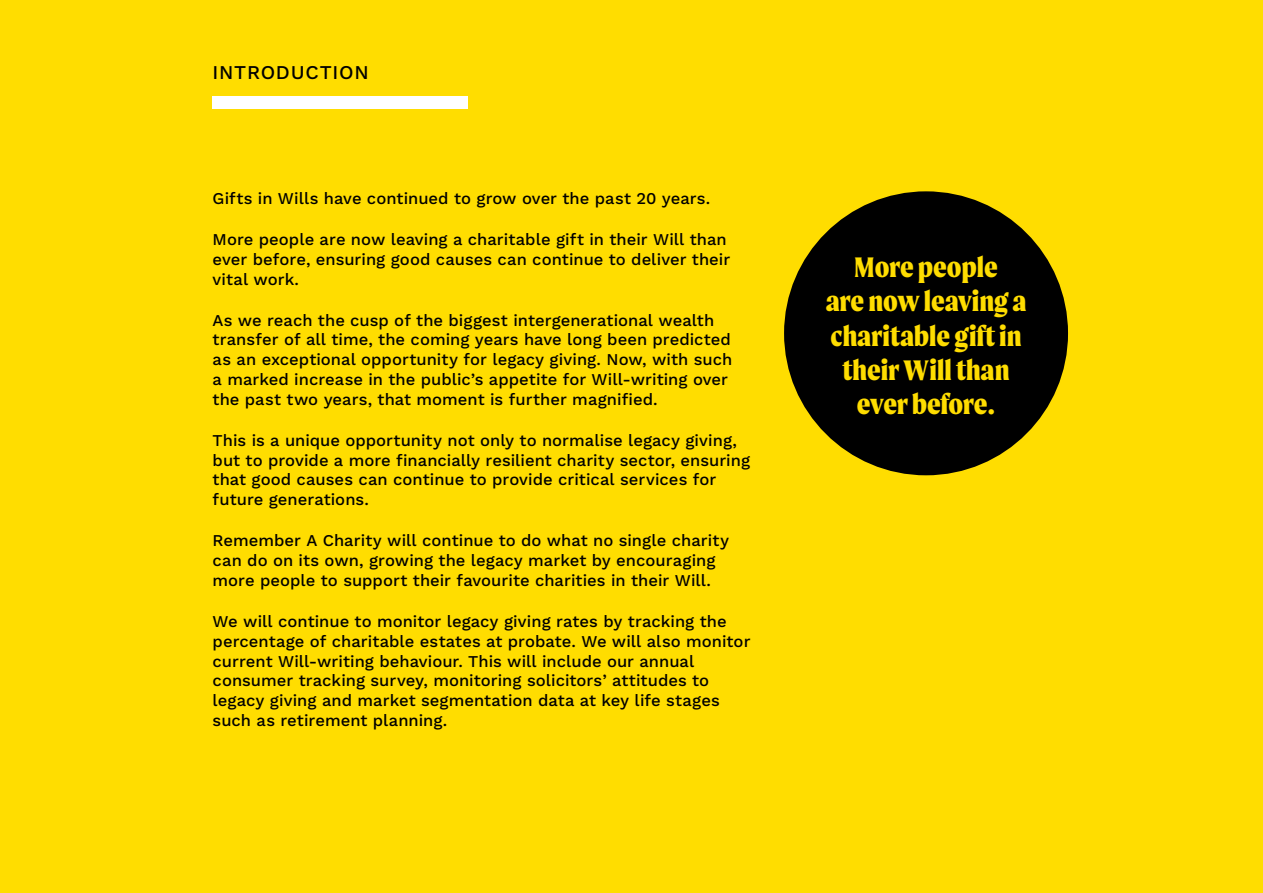
<style>
.page{position:relative;width:1263px;height:893px;background:#fd0}
.page>*{position:absolute;margin:0;border:0;box-sizing:border-box;transform-origin:0 0}
.t1{font:800 30px/34.3px "Moret";color:#fd0;text-align:center}
.t2{font:500 19.5px "Work Sans";letter-spacing:.035em;color:#000}
.t3{font:500 16.5px/19.8px "Work Sans";color:#000}
</style>
<div class="page">
<div style="left:213px;top:96px;width:255px;height:13px;background:#fff"></div>
<div style="left:784px;top:191px;width:284px;height:284px;background:#000;border-radius:50%"></div>
<p class="t2" style="left:213px;top:61px;width:158px">INTRODUCTION</p>
<p class="t3" style="left:213px;top:189px;width:499px">Gifts in Wills have continued to grow over the past 20 years.</p>
<p class="t3" style="left:213px;top:230px;width:519px">More people are now leaving a charitable gift in their Will than ever before, ensuring good causes can continue to deliver their vital work.</p>
<p class="t3" style="left:213px;top:311px;width:521px">As we reach the cusp of the biggest intergenerational wealth transfer of all time, the coming years have long been predicted as an exceptional opportunity for legacy giving. Now, with such a marked increase in the public’s appetite for Will-writing over the past two years, that moment is further magnified.</p>
<p class="t3" style="left:213px;top:431px;width:539px">This is a unique opportunity not only to normalise legacy giving, but to provide a more financially resilient charity sector, ensuring that good causes can continue to provide critical services for future generations.</p>
<p class="t3" style="left:213px;top:532px;width:518px">Remember A Charity will continue to do what no single charity can do on its own, growing the legacy market by encouraging more people to support their favourite charities in their Will.</p>
<p class="t3" style="left:213px;top:612px;width:539px">We will continue to monitor legacy giving rates by tracking the percentage of charitable estates at probate. We will also monitor current Will-writing behaviour. This will include our annual consumer tracking survey, monitoring solicitors’ attitudes to legacy giving and market segmentation data at key life stages such as retirement planning.</p>
<h1 class="t1" style="left:826px;top:250px;width:202px">More people<br>are now leaving a charitable gift in their Will than ever before.</h1>
</div>
